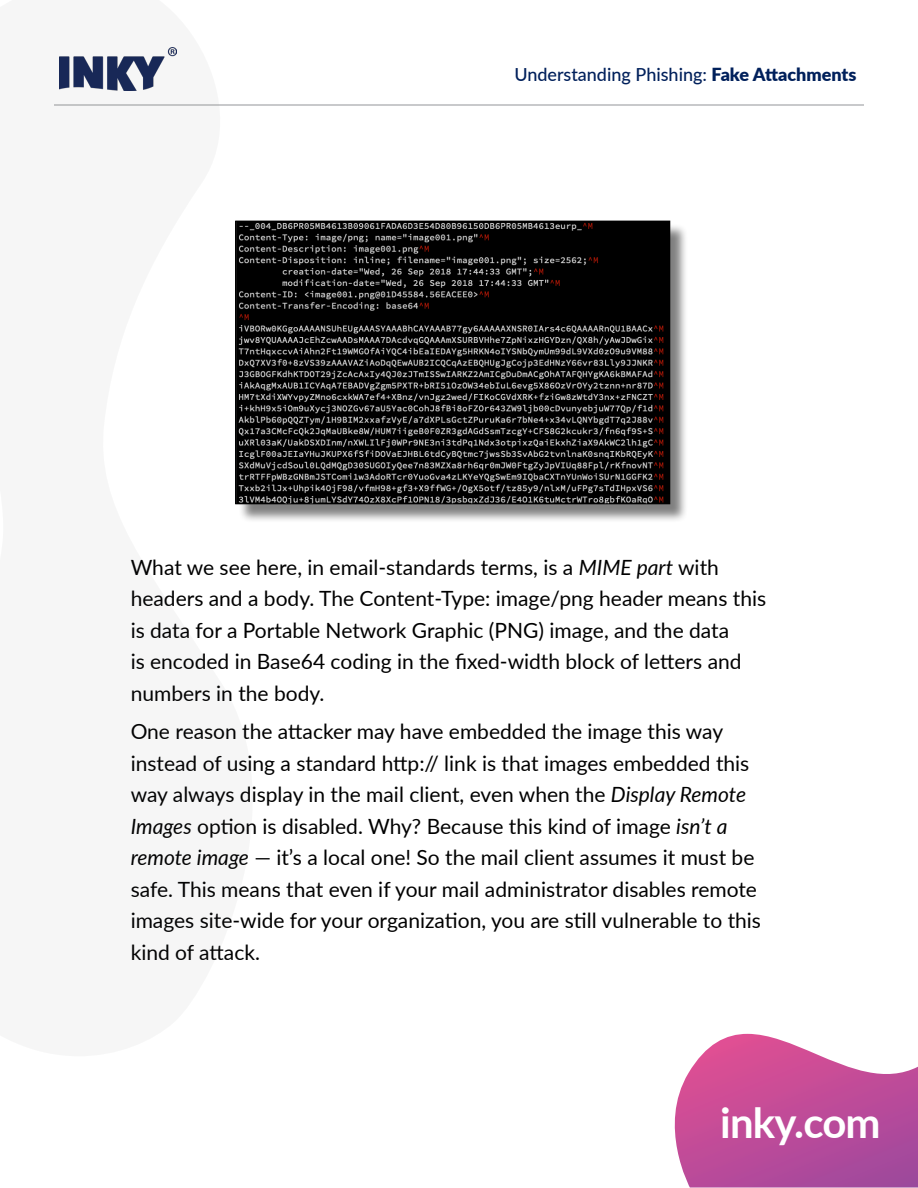
<style>
.page{position:relative;width:918px;height:1188px;background:#fff}
.page>*{position:absolute;margin:0;border:0;box-sizing:border-box;transform-origin:0 0}
.t1{font:700 41.85px "Lato";letter-spacing:-.02em;color:#fff}
.Paragraph_-_Light{font:21px/31.5px "Lato";color:#000}
.t2{font:500 18px "Lato";color:#00205b}
.s1{font-weight:900}
.s2{font-style:italic}
</style>
<div class="page">
<svg style="left:674px;top:1034px;width:244px;height:154px"></svg>
<hr style="left:54px;top:105px;width:810px;height:1px;background:#939598">
<img style="left:60px;top:47px;width:117px;height:44px">
<div style="left:238px;top:223px;width:451px;height:300px;background:#000;opacity:.5"></div>
<img style="left:237px;top:223px;width:431px;height:279px">
<div style="left:235px;top:221px;width:435px;height:283px;border:1px solid #000"></div>
<p class="t2" style="left:514px;top:62px;width:344px">Understanding Phishing: <span class="s1">Fake Attachments</span></p>
<p class="Paragraph_-_Light" style="left:131px;top:551px;width:637px">What we see here, in email-standards terms, is a <span class="s2">MIME part</span> with headers and a body. The Content-Type: image/png header means this is data for a Portable Network Graphic (PNG) image, and the data<br>is encoded in Base64 coding in the fixed-width block of letters and numbers in the body.</p>
<p class="Paragraph_-_Light" style="left:131px;top:715px;width:632px">One reason the attacker may have embedded the image this way instead of using a standard http:// link is that images embedded this way always display in the mail client, even when the <span class="s2">Display Remote Images</span> option is disabled. Why? Because this kind of image <span class="s2">isn’t a remote image</span> — it’s a local one! So the mail client assumes it must be safe. This means that even if your mail administrator disables remote images site-wide for your organization, you are still vulnerable to this kind of attack.</p>
<p class="t1" style="left:720px;top:1092px;width:162px">inky.com</p>
</div>
